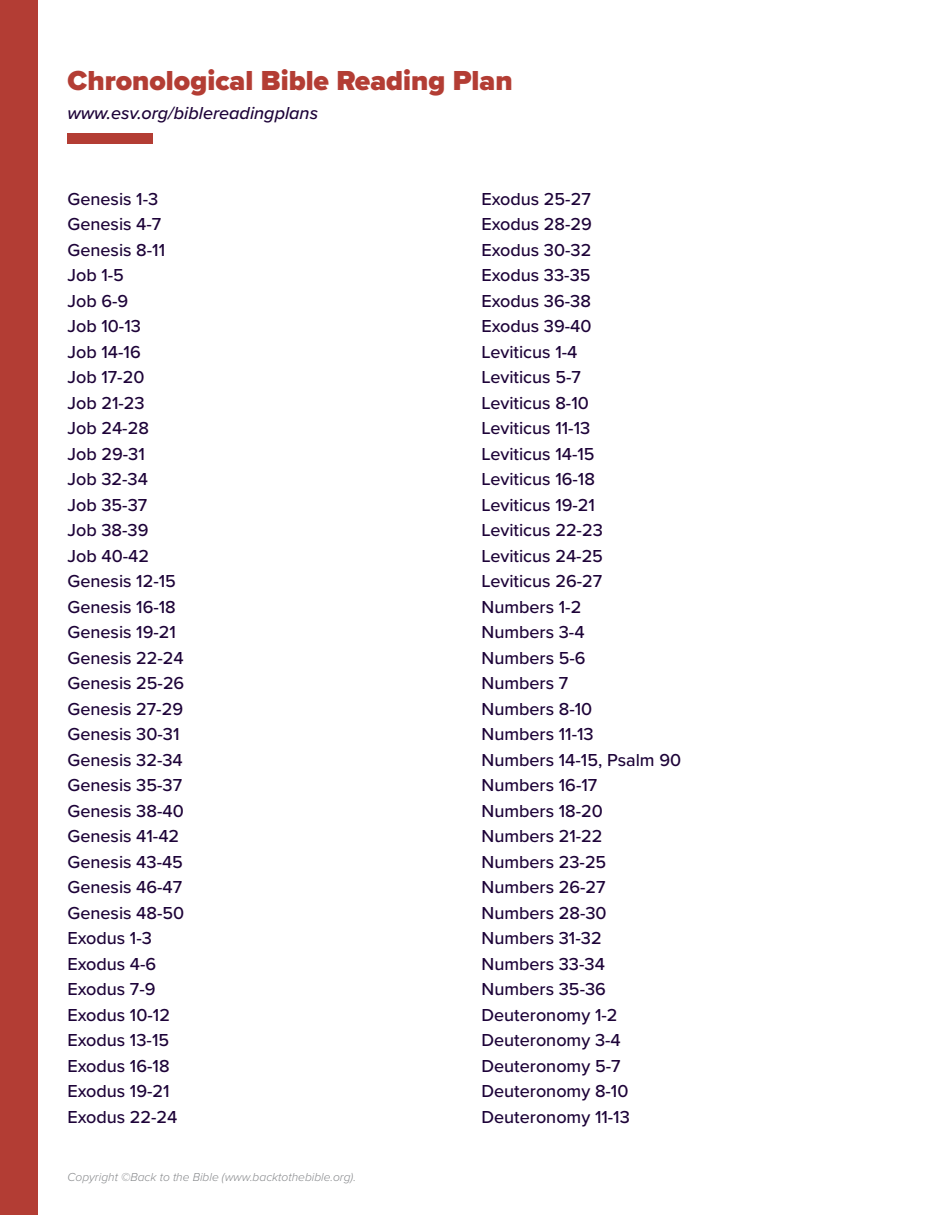
<style>
.page{position:relative;width:945px;height:1215px;background:#fff}
.page>*{position:absolute;margin:0;border:0;box-sizing:border-box;transform-origin:0 0}
.t1{font:900 28.5px "Proxima Nova";color:#b33d34}
.t2{font:500 18px "Proxima Nova";color:#1d0338}
.t3{font:italic 500 18px "Proxima Nova";color:#1d0338}
.t4{font:italic 300 12px "Proxima Nova";color:#87898c}
</style>
<div class="page">
<div style="left:0;top:0;width:37px;height:1215px;background:#b33d34"></div>
<div style="left:67px;top:133px;width:86px;height:11px;background:#b33d34"></div>
<p class="t1" style="left:68px;top:59px;width:447px">Chronological Bible Reading Plan</p>
<p class="t3" style="left:68px;top:99px;width:252px">www.esv.org/biblereadingplans</p>
<p class="t2" style="left:68px;top:185px;width:92px">Genesis 1-3</p>
<p class="t2" style="left:68px;top:211px;width:95px">Genesis 4-7</p>
<p class="t2" style="left:68px;top:236px;width:99px">Genesis 8-11</p>
<p class="t2" style="left:68px;top:262px;width:58px">Job 1-5</p>
<p class="t2" style="left:68px;top:287px;width:62px">Job 6-9</p>
<p class="t2" style="left:68px;top:313px;width:75px">Job 10-13</p>
<p class="t2" style="left:68px;top:338px;width:75px">Job 14-16</p>
<p class="t2" style="left:68px;top:364px;width:78px">Job 17-20</p>
<p class="t2" style="left:68px;top:389px;width:79px">Job 21-23</p>
<p class="t2" style="left:68px;top:415px;width:83px">Job 24-28</p>
<p class="t2" style="left:68px;top:440px;width:79px">Job 29-31</p>
<p class="t2" style="left:68px;top:466px;width:82px">Job 32-34</p>
<p class="t2" style="left:68px;top:491px;width:81px">Job 35-37</p>
<p class="t2" style="left:68px;top:517px;width:82px">Job 38-39</p>
<p class="t2" style="left:68px;top:542px;width:83px">Job 40-42</p>
<p class="t2" style="left:68px;top:568px;width:110px">Genesis 12-15</p>
<p class="t2" style="left:68px;top:593px;width:110px">Genesis 16-18</p>
<p class="t2" style="left:68px;top:619px;width:110px">Genesis 19-21</p>
<p class="t2" style="left:68px;top:644px;width:118px">Genesis 22-24</p>
<p class="t2" style="left:68px;top:670px;width:118px">Genesis 25-26</p>
<p class="t2" style="left:68px;top:695px;width:117px">Genesis 27-29</p>
<p class="t2" style="left:68px;top:721px;width:114px">Genesis 30-31</p>
<p class="t2" style="left:68px;top:746px;width:117px">Genesis 32-34</p>
<p class="t2" style="left:68px;top:772px;width:116px">Genesis 35-37</p>
<p class="t2" style="left:68px;top:797px;width:118px">Genesis 38-40</p>
<p class="t2" style="left:68px;top:823px;width:113px">Genesis 41-42</p>
<p class="t2" style="left:68px;top:848px;width:117px">Genesis 43-45</p>
<p class="t2" style="left:68px;top:874px;width:116px">Genesis 46-47</p>
<p class="t2" style="left:68px;top:899px;width:118px">Genesis 48-50</p>
<p class="t2" style="left:68px;top:925px;width:86px">Exodus 1-3</p>
<p class="t2" style="left:68px;top:950px;width:90px">Exodus 4-6</p>
<p class="t2" style="left:68px;top:976px;width:90px">Exodus 7-9</p>
<p class="t2" style="left:68px;top:1001px;width:104px">Exodus 10-12</p>
<p class="t2" style="left:68px;top:1027px;width:103px">Exodus 13-15</p>
<p class="t2" style="left:68px;top:1052px;width:104px">Exodus 16-18</p>
<p class="t2" style="left:68px;top:1078px;width:104px">Exodus 19-21</p>
<p class="t2" style="left:68px;top:1103px;width:112px">Exodus 22-24</p>
<p class="t4" style="left:68px;top:1168px;width:290px">Copyright ©Back to the Bible (www.backtothebible.org).</p>
<p class="t2" style="left:482px;top:185px;width:111px">Exodus 25-27</p>
<p class="t2" style="left:482px;top:211px;width:112px">Exodus 28-29</p>
<p class="t2" style="left:482px;top:236px;width:111px">Exodus 30-32</p>
<p class="t2" style="left:482px;top:262px;width:111px">Exodus 33-35</p>
<p class="t2" style="left:482px;top:287px;width:111px">Exodus 36-38</p>
<p class="t2" style="left:482px;top:313px;width:112px">Exodus 39-40</p>
<p class="t2" style="left:482px;top:338px;width:97px">Leviticus 1-4</p>
<p class="t2" style="left:482px;top:364px;width:101px">Leviticus 5-7</p>
<p class="t2" style="left:482px;top:389px;width:109px">Leviticus 8-10</p>
<p class="t2" style="left:482px;top:415px;width:110px">Leviticus 11-13</p>
<p class="t2" style="left:482px;top:440px;width:115px">Leviticus 14-15</p>
<p class="t2" style="left:482px;top:466px;width:115px">Leviticus 16-18</p>
<p class="t2" style="left:482px;top:491px;width:115px">Leviticus 19-21</p>
<p class="t2" style="left:482px;top:517px;width:123px">Leviticus 22-23</p>
<p class="t2" style="left:482px;top:542px;width:123px">Leviticus 24-25</p>
<p class="t2" style="left:482px;top:568px;width:122px">Leviticus 26-27</p>
<p class="t2" style="left:482px;top:593px;width:101px">Numbers 1-2</p>
<p class="t2" style="left:482px;top:619px;width:105px">Numbers 3-4</p>
<p class="t2" style="left:482px;top:644px;width:106px">Numbers 5-6</p>
<p class="t2" style="left:482px;top:670px;width:88px">Numbers 7</p>
<p class="t2" style="left:482px;top:695px;width:112px">Numbers 8-10</p>
<p class="t2" style="left:482px;top:721px;width:114px">Numbers 11-13</p>
<p class="t2" style="left:482px;top:746px;width:201px">Numbers 14-15, Psalm 90</p>
<p class="t2" style="left:482px;top:772px;width:117px">Numbers 16-17</p>
<p class="t2" style="left:482px;top:797px;width:123px">Numbers 18-20</p>
<p class="t2" style="left:482px;top:823px;width:123px">Numbers 21-22</p>
<p class="t2" style="left:482px;top:848px;width:126px">Numbers 23-25</p>
<p class="t2" style="left:482px;top:874px;width:126px">Numbers 26-27</p>
<p class="t2" style="left:482px;top:899px;width:127px">Numbers 28-30</p>
<p class="t2" style="left:482px;top:925px;width:122px">Numbers 31-32</p>
<p class="t2" style="left:482px;top:950px;width:125px">Numbers 33-34</p>
<p class="t2" style="left:482px;top:976px;width:126px">Numbers 35-36</p>
<p class="t2" style="left:482px;top:1001px;width:138px">Deuteronomy 1-2</p>
<p class="t2" style="left:482px;top:1027px;width:141px">Deuteronomy 3-4</p>
<p class="t2" style="left:482px;top:1052px;width:141px">Deuteronomy 5-7</p>
<p class="t2" style="left:482px;top:1078px;width:149px">Deuteronomy 8-10</p>
<p class="t2" style="left:482px;top:1103px;width:150px">Deuteronomy 11-13</p>
</div>
